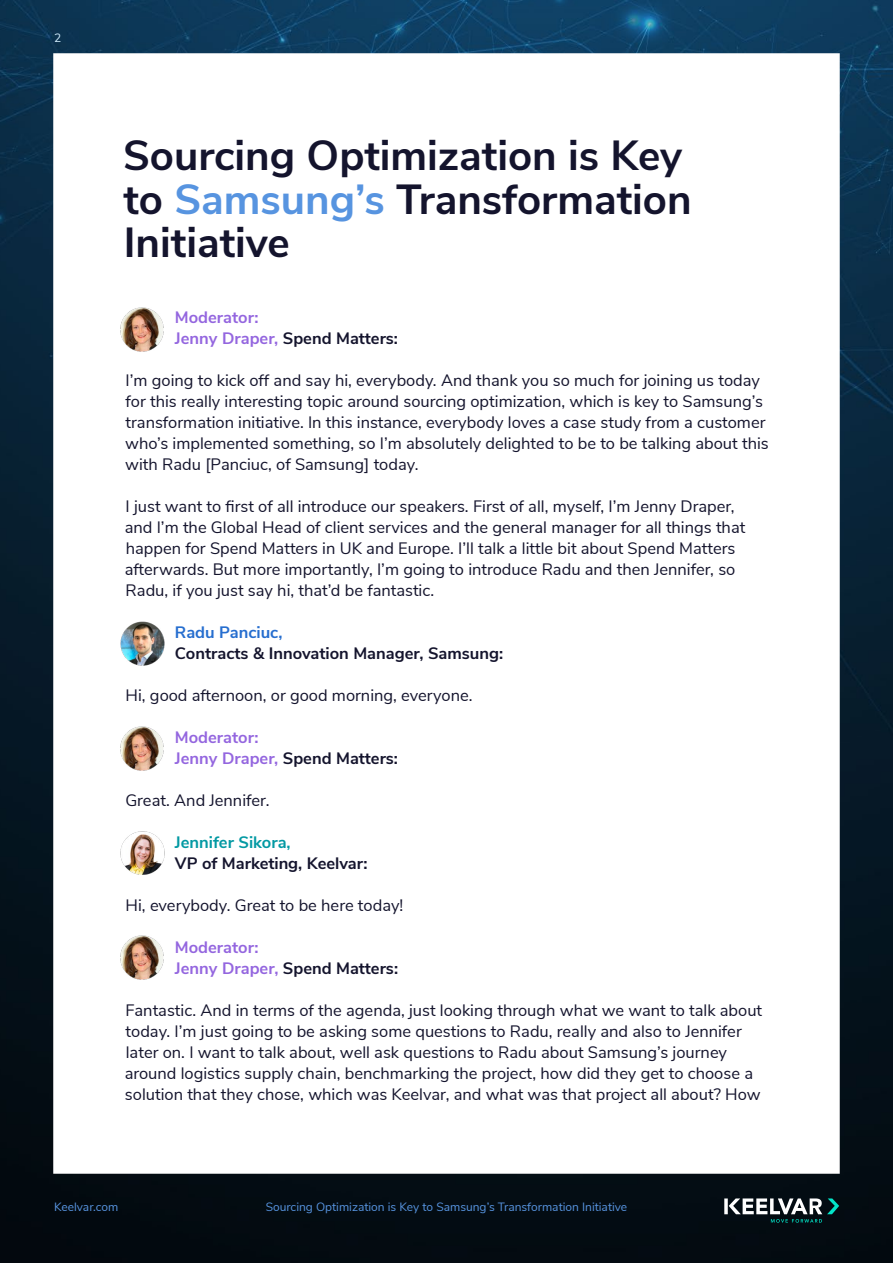
<style>
.page{position:relative;width:893px;height:1263px;background:#fff}
.page>*{position:absolute;margin:0;border:0;box-sizing:border-box;transform-origin:0 0}
.t1{font:700 42px/43.5px "Nunito Sans";color:#14142d}
.t2{font:16.5px/21px "Nunito Sans";color:#14142d}
.t3{font:700 16.5px/21px "Nunito Sans";color:#9466df}
.t4{font:700 16.5px "Nunito Sans";color:#14142d}
.t5{font:700 16.5px "Nunito Sans";color:#0399a3}
.t6{font:700 16.5px "Nunito Sans";color:#266ecf}
.t7{font:12px "Nunito Sans";color:#5794e0}
.t8{font:12px "Nunito Sans";color:#d1ecfc}
.s1{color:#5794e0}
.s2{color:#14142d}
</style>
<div class="page">
<img style="left:0;top:0;width:893px;height:1263px">
<svg style="left:724px;top:1198px;width:115px;height:24px"></svg>
<div style="left:53px;top:53px;width:787px;height:1121px;background:#fff;border:2px solid #fff"></div>
<img style="left:120px;top:308px;width:44px;height:43px">
<img style="left:120px;top:936px;width:44px;height:44px">
<img style="left:120px;top:621px;width:44px;height:44px">
<img style="left:120px;top:726px;width:44px;height:44px">
<img style="left:120px;top:831px;width:44px;height:44px">
<p class="t8" style="left:54px;top:29px;width:9px">2</p>
<h1 class="t1" style="left:123px;top:131px;width:570px">Sourcing Optimization is Key to <span class="s1">Samsung’s</span> Transformation<br>Initiative</h1>
<p class="t3" style="left:175px;top:306px;width:225px">Moderator:<br>Jenny Draper, <span class="s2">Spend Matters:</span></p>
<p class="t2" style="left:125px;top:369px;width:645px">I’m going to kick off and say hi, everybody. And thank you so much for joining us today for this really interesting topic around sourcing optimization, which is key to Samsung’s transformation initiative. In this instance, everybody loves a case study from a customer who’s implemented something, so I’m absolutely delighted to be to be talking about this with Radu [Panciuc, of Samsung] today.</p>
<p class="t2" style="left:125px;top:495px;width:622px">I just want to first of all introduce our speakers. First of all, myself, I’m Jenny Draper, and I’m the Global Head of client services and the general manager for all things that happen for Spend Matters in UK and Europe. I’ll talk a little bit about Spend Matters afterwards. But more importantly, I’m going to introduce Radu and then Jennifer, so Radu, if you just say hi, that’d be fantastic.</p>
<p class="t6" style="left:175px;top:620px;width:109px">Radu Panciuc,</p>
<p class="t4" style="left:175px;top:641px;width:330px">Contracts &amp; Innovation Manager, Samsung:</p>
<p class="t2" style="left:126px;top:684px;width:348px">Hi, good afternoon, or good morning, everyone.</p>
<p class="t3" style="left:175px;top:726px;width:225px">Moderator:<br>Jenny Draper, <span class="s2">Spend Matters:</span></p>
<p class="t2" style="left:125px;top:789px;width:146px">Great. And Jennifer.</p>
<p class="t5" style="left:175px;top:830px;width:117px">Jennifer Sikora,</p>
<p class="t4" style="left:175px;top:851px;width:194px">VP of Marketing, Keelvar:</p>
<p class="t2" style="left:126px;top:894px;width:279px">Hi, everybody. Great to be here today!</p>
<p class="t3" style="left:175px;top:936px;width:225px">Moderator:<br>Jenny Draper, <span class="s2">Spend Matters:</span></p>
<p class="t2" style="left:125px;top:999px;width:639px">Fantastic. And in terms of the agenda, just looking through what we want to talk about today. I’m just going to be asking some questions to Radu, really and also to Jennifer later on. I want to talk about, well ask questions to Radu about Samsung’s journey around logistics supply chain, benchmarking the project, how did they get to choose a solution that they chose, which was Keelvar, and what was that project all about? How</p>
<p class="t7" style="left:54px;top:1198px;width:66px">Keelvar.com</p>
<p class="t7" style="left:266px;top:1198px;width:363px">Sourcing Optimization is Key to Samsung’s Transformation Initiative</p>
</div>
